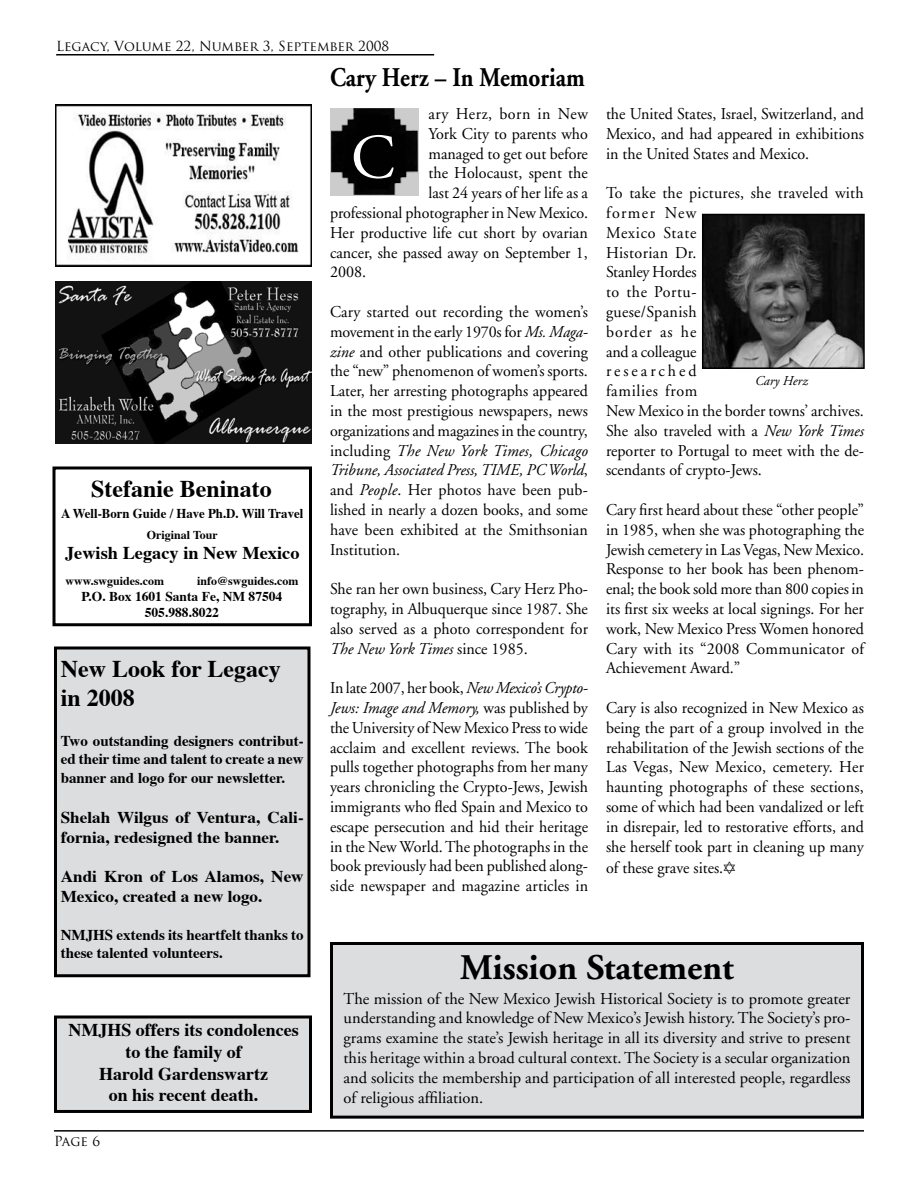
<style>
.page{position:relative;width:918px;height:1188px;background:#fff}
.page>*{position:absolute;margin:0;border:0;box-sizing:border-box;transform-origin:0 0}
.t1{font:63px "Adobe Garamond";color:#fff}
.t2{font:700 36px "Adobe Garamond";color:#000}
.t3{font:700 27px "Adobe Garamond";color:#000;scale:.86 1}
.t4{font:700 24px/28.8px "Times";color:#000}
.t5{font:700 18px/21.6px "Times";color:#000;text-align:center}
.t6{font:16.5px/19.8px "Adobe Garamond";color:#000;text-align:justify}
.t7{font:700 16.5px/19.8px "Times";color:#000;scale:1.04 1}
.t8{font:16.5px "Adobe Garamond";letter-spacing:.035em;color:#000}
.t9{font:700 15px/18px "Times";color:#000}
.t10{font:13.5px "Trajan Pro";color:#000}
.t11{font:700 13.5px/16.2px "Times";color:#000;text-align:center}
.t12{font:700 13.5px "Times";color:#000;scale:.95 1}
.t13{font:italic 13.5px "Adobe Garamond";color:#000}
.t14{font:700 12px "Times";color:#000}
.s1{font-style:italic}
</style>
<div class="page">
<hr style="left:56px;top:54px;width:378px;height:2px;background:#000">
<hr style="left:54px;top:1130px;width:810px;height:2px;background:#000">
<img style="left:330px;top:108px;width:89px;height:88px">
<div style="left:56px;top:648px;width:253px;height:328px;background:#dcddde"></div>
<div style="left:54px;top:646px;width:256px;height:331px;border:3px solid #000"></div>
<img style="left:705px;top:217px;width:157px;height:149px">
<div style="left:702px;top:214px;width:163px;height:155px;border:2px solid #000"></div>
<div style="left:332px;top:943px;width:530px;height:174px;background:#dcddde"></div>
<div style="left:330px;top:942px;width:534px;height:177px;border:3px solid #000"></div>
<img style="left:56px;top:282px;width:256px;height:162px">
<img style="left:55px;top:105px;width:257px;height:162px">
<div style="left:56px;top:1017px;width:254px;height:94px;background:#dcddde"></div>
<div style="left:54px;top:1015px;width:258px;height:98px;border:3px solid #000"></div>
<div style="left:52px;top:466px;width:260px;height:160px;border:3px solid #000"></div>
<p class="t10" style="left:56px;top:37px;width:334px">Legacy, Volume 22, Number 3, September 2008</p>
<h3 class="t4" style="left:91px;top:472px;width:182px">Stefanie Beninato</h3>
<p class="t12" style="left:61px;top:501px;width:256px">A Well-Born Guide / Have Ph.D. Will Travel</p>
<p class="t14" style="left:147px;top:524px;width:73px">Original Tour</p>
<p class="t5" style="left:65px;top:541px;width:236px">Jewish Legacy in New Mexico</p>
<p class="t14" style="left:65px;top:569px;width:100px">www.swguides.com</p>
<p class="t14" style="left:197px;top:569px;width:103px">info@swguides.com</p>
<p class="t11" style="left:82px;top:587px;width:202px">P.O. Box 1601 Santa Fe, NM 87504<br>505.988.8022</p>
<h3 class="t4" style="left:61px;top:652px;width:222px">New Look for Legacy in 2008</h3>
<p class="t9" style="left:61px;top:730px;width:244px">Two outstanding designers contribut&shy;ed their time and talent to create a new</p>
<p class="t9" style="left:61px;top:768px;width:226px">banner and logo for our newsletter.</p>
<p class="t7" style="left:61px;top:806px;width:235px">Shelah Wilgus of Ventura, Cali&shy;fornia, redesigned the banner.</p>
<p class="t7" style="left:61px;top:865px;width:235px">Andi Kron of Los Alamos, New<br>Mexico, created a new logo.</p>
<p class="t9" style="left:61px;top:924px;width:244px">NMJHS extends its heartfelt thanks to these talented volunteers.</p>
<p class="t5" style="left:68px;top:1018px;width:232px">NMJHS offers its condolences to the family of<br>Harold Gardenswartz<br>on his recent death.</p>
<p class="t10" style="left:54px;top:1133px;width:48px">Page 6</p>
<h3 class="t3" style="left:330px;top:62px;width:298px">Cary Herz – In Memoriam</h3>
<p class="t8" style="left:428px;top:105px;width:161px">ary Herz, born in New</p>
<p class="t6" style="left:428px;top:124px;width:161px">York City to parents who</p>
<p class="t6" style="left:428px;top:144px;width:161px">managed to get out before</p>
<p class="t6" style="left:428px;top:164px;width:161px">the Holocaust, spent the</p>
<p class="t6" style="left:428px;top:184px;width:161px">last 24 years of her life as a</p>
<p class="t6" style="left:330px;top:203px;width:260px">professional photographer in New Mexico.</p>
<p class="t6" style="left:330px;top:223px;width:259px">Her productive life cut short by ovarian</p>
<p class="t6" style="left:330px;top:243px;width:259px">cancer, she passed away on September 1,</p>
<p class="t6" style="left:330px;top:263px;width:38px">2008.</p>
<p class="t6" style="left:330px;top:302px;width:260px">Cary started out recording the women’s movement in the early 1970s for <span class="s1">Ms. Maga&shy;zine</span> and other publications and covering the “new” phenomenon of women’s sports.<br>Later, her arresting photographs appeared in the most prestigious newspapers, news organizations and magazines in the country, including <span class="s1">The New York Times, Chicago Tribune, Associated Press, TIME, PC World</span>, and <span class="s1">People</span>. Her photos have been pub&shy;lished in nearly a dozen books, and some have been exhibited at the Smithsonian Institution.</p>
<p class="t6" style="left:330px;top:580px;width:260px">She ran her own business, Cary Herz Pho&shy;tography, in Albuquerque since 1987. She also served as a photo correspondent for <span class="s1">The New York Times</span> since 1985.</p>
<p class="t6" style="left:330px;top:679px;width:260px">In late 2007, her book, <span class="s1">New Mexico’s Crypto-Jews: Image and Memory,</span> was published by the University of New Mexico Press to wide acclaim and excellent reviews. The book pulls together photographs from her many years chronicling the Crypto-Jews, Jewish immigrants who fled Spain and Mexico to escape persecution and hid their heritage in the New World. The photographs in the book previously had been published along&shy;side newspaper and magazine articles in</p>
<h1 class="t1" style="left:351px;top:124px;width:45px">C</h1>
<p class="t6" style="left:606px;top:104px;width:260px">the United States, Israel, Switzerland, and Mexico, and had appeared in exhibitions in the United States and Mexico.</p>
<p class="t6" style="left:606px;top:184px;width:260px;text-align:left">To take the pictures, she traveled with former New<br>Mexico State<br>Historian Dr.<br>Stanley Hordes<br>to the Portu-<br>guese/Spanish<br>border as he<br>and a colleague<br>researched<br>families from<br>New Mexico in the border towns’ archives.<br>She also traveled with a <span class="s1">New York Times </span>reporter to Portugal to meet with the de&shy;scendants of crypto-Jews.</p>
<p class="t6" style="left:606px;top:500px;width:260px">Cary first heard about these “other people” in 1985, when she was photographing the Jewish cemetery in Las Vegas, New Mexico.<br>Response to her book has been phenom&shy;enal; the book sold more than 800 copies in its first six weeks at local signings. For her work, New Mexico Press Women honored Cary with its “2008 Communicator of Achievement Award.”</p>
<p class="t6" style="left:606px;top:698px;width:260px">Cary is also recognized in New Mexico as being the part of a group involved in the rehabilitation of the Jewish sections of the Las Vegas, New Mexico, cemetery. Her haunting photographs of these sections, some of which had been vandalized or left in disrepair, led to restorative efforts, and she herself took part in cleaning up many</p>
<p class="t6" style="left:606px;top:859px;width:119px">of these grave sites.</p>
<p class="t13" style="left:755px;top:373px;width:54px">Cary Herz</p>
<h2 class="t2" style="left:460px;top:948px;width:275px">Mission Statement</h2>
<p class="t6" style="left:344px;top:989px;width:508px">The mission of the New Mexico Jewish Historical Society is to promote greater understanding and knowledge of New Mexico’s Jewish history. The Society’s pro&shy;grams examine the state’s Jewish heritage in all its diversity and strive to present this heritage within a broad cultural context. The Society is a secular organization and solicits the membership and participation of all interested people, regardless of religious affiliation.</p>
</div>
